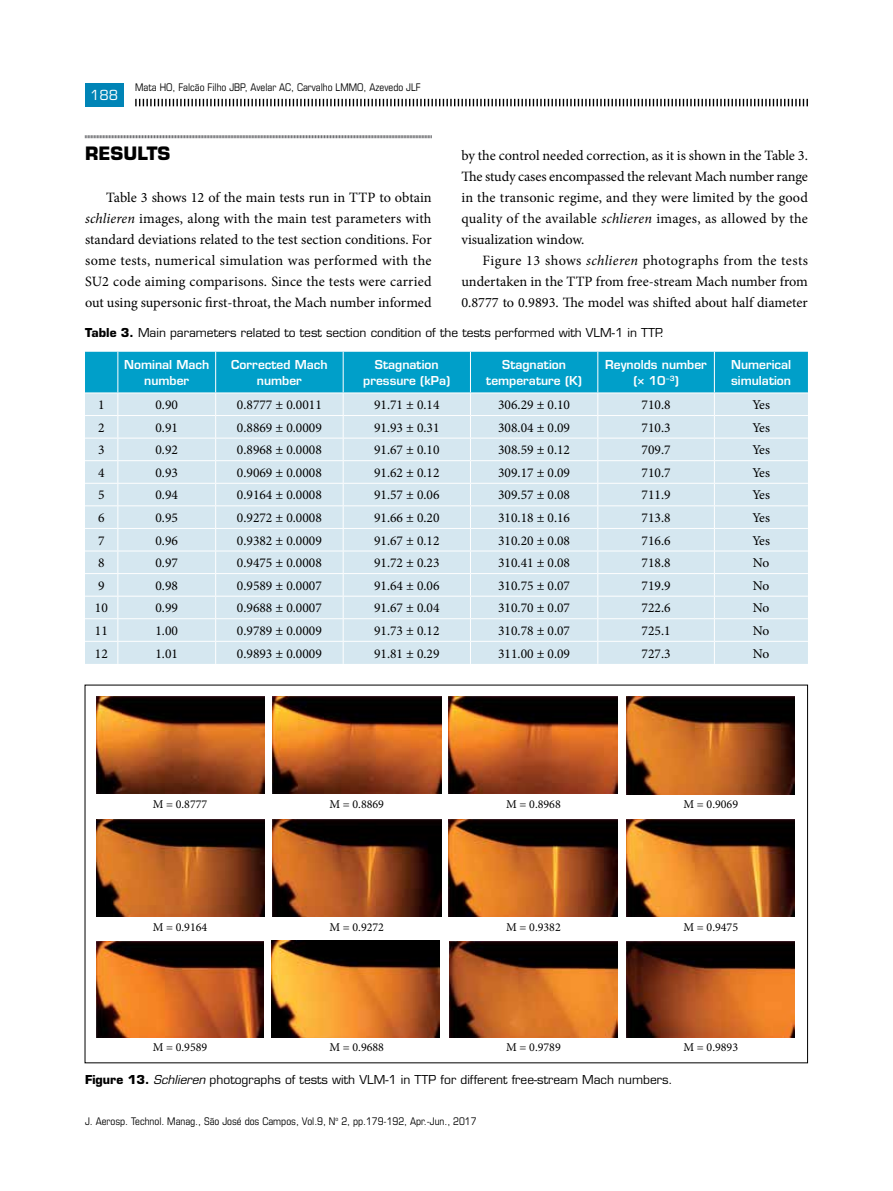
<style>
.page{position:relative;width:893px;height:1191px;background:#fff}
.page>*{position:absolute;margin:0;border:0;box-sizing:border-box;transform-origin:0 0}
.t1{font:700 18px "Eurostile LT Std";color:#000}
.t2{font:14.25px/21px "Minion Pro";color:#000;text-align:justify}
.t3{font:13.5px "Minion Pro";color:#000}
.t4{font:13.5px "Eurostile LT Std";color:#fff}
.t5{font:12px "Eurostile LT Std";color:#000}
.t6{font:600 12px/16.5px "Eurostile LT Std";color:#fff;text-align:center}
.t7{font:12px "Minion Pro";color:#000}
.t8{font:condensed 10.5px "Eurostile LT Std";color:#000}
.s1{font-style:italic}
.s2{font-weight:700}
</style>
<div class="page">
<svg style="left:135px;top:99px;width:673px;height:7px"></svg>
<div style="left:85px;top:83px;width:38px;height:23px;background:#0084b6"></div>
<svg style="left:85px;top:135px;width:347px;height:4px"></svg>
<svg style="left:85px;top:352px;width:723px;height:312px;background:#bbdeeb"></svg>
<img style="left:96px;top:696px;width:169px;height:97px">
<img style="left:272px;top:696px;width:169px;height:97px">
<img style="left:449px;top:696px;width:168px;height:97px">
<img style="left:626px;top:697px;width:169px;height:97px">
<img style="left:96px;top:819px;width:169px;height:97px">
<img style="left:272px;top:819px;width:169px;height:97px">
<img style="left:449px;top:819px;width:168px;height:97px">
<img style="left:626px;top:819px;width:169px;height:97px">
<img style="left:96px;top:941px;width:168px;height:96px">
<img style="left:272px;top:941px;width:168px;height:96px">
<img style="left:450px;top:941px;width:167px;height:96px">
<img style="left:627px;top:941px;width:168px;height:96px">
<p class="t4" style="left:90px;top:86px;width:29px">188</p>
<p class="t8" style="left:135px;top:81px;width:287px">Mata HO, Falcão Filho JBP, Avelar AC, Carvalho LMMO, Azevedo JLF</p>
<p class="t1" style="left:85px;top:142px;width:87px">RESULTS</p>
<p class="t2" style="left:85px;top:186px;width:348px;text-indent:21px">Table 3 shows 12 of the main tests run in TTP to obtain <span class="s1">schlieren</span> images, along with the main test parameters with standard deviations related to the test section conditions. For some tests, numerical simulation was performed with the SU2 code aiming comparisons. Since the tests were carried out using supersonic first-throat, the Mach number informed</p>
<p class="t2" style="left:461px;top:144px;width:348px">by the control needed correction, as it is shown in the Table 3.<br>The study cases encompassed the relevant Mach number range in the transonic regime, and they were limited by the good quality of the available <span class="s1">schlieren</span> images, as allowed by the visualization window.</p>
<p class="t2" style="left:461px;top:250px;width:348px;text-indent:21px">Figure 13 shows <span class="s1">schlieren</span> photographs from the tests undertaken in the TTP from free-stream Mach number from 0.8777 to 0.9893. The model was shifted about half diameter</p>
<p class="t5" style="left:85px;top:325px;width:581px"><span class="s2">Table 3.</span> Main parameters related to test section condition of the tests performed with VLM-1 in TTP.</p>
<p class="t6" style="left:124px;top:356px;width:87px">Nominal Mach number</p>
<p class="t6" style="left:231px;top:356px;width:98px">Corrected Mach number</p>
<p class="t6" style="left:363px;top:356px;width:89px">Stagnation pressure (kPa)</p>
<p class="t6" style="left:486px;top:356px;width:97px">Stagnation temperature (K)</p>
<p class="t6" style="left:605px;top:356px;width:103px">Reynolds number (× 10<sup>−3</sup>)</p>
<p class="t6" style="left:731px;top:356px;width:62px;text-align:left">Numerical simulation</p>
<p class="t3" style="left:98px;top:396px;width:8px">1</p>
<p class="t3" style="left:156px;top:396px;width:24px">0.90</p>
<p class="t3" style="left:237px;top:396px;width:86px">0.8777 ± 0.0011</p>
<p class="t3" style="left:374px;top:396px;width:67px">91.71 ± 0.14</p>
<p class="t3" style="left:498px;top:396px;width:73px">306.29 ± 0.10</p>
<p class="t3" style="left:642px;top:396px;width:30px">710.8</p>
<p class="t3" style="left:752px;top:396px;width:19px">Yes</p>
<p class="t3" style="left:98px;top:418px;width:8px">2</p>
<p class="t3" style="left:156px;top:418px;width:24px">0.91</p>
<p class="t3" style="left:237px;top:418px;width:86px">0.8869 ± 0.0009</p>
<p class="t3" style="left:374px;top:418px;width:67px">91.93 ± 0.31</p>
<p class="t3" style="left:498px;top:418px;width:73px">308.04 ± 0.09</p>
<p class="t3" style="left:642px;top:418px;width:30px">710.3</p>
<p class="t3" style="left:752px;top:418px;width:19px">Yes</p>
<p class="t3" style="left:98px;top:441px;width:8px">3</p>
<p class="t3" style="left:156px;top:441px;width:24px">0.92</p>
<p class="t3" style="left:237px;top:441px;width:86px">0.8968 ± 0.0008</p>
<p class="t3" style="left:374px;top:441px;width:67px">91.67 ± 0.10</p>
<p class="t3" style="left:498px;top:441px;width:73px">308.59 ± 0.12</p>
<p class="t3" style="left:642px;top:441px;width:30px">709.7</p>
<p class="t3" style="left:752px;top:441px;width:19px">Yes</p>
<p class="t3" style="left:98px;top:463px;width:8px">4</p>
<p class="t3" style="left:156px;top:463px;width:24px">0.93</p>
<p class="t3" style="left:237px;top:463px;width:86px">0.9069 ± 0.0008</p>
<p class="t3" style="left:374px;top:463px;width:67px">91.62 ± 0.12</p>
<p class="t3" style="left:498px;top:463px;width:73px">309.17 ± 0.09</p>
<p class="t3" style="left:642px;top:463px;width:30px">710.7</p>
<p class="t3" style="left:752px;top:463px;width:19px">Yes</p>
<p class="t3" style="left:98px;top:486px;width:8px">5</p>
<p class="t3" style="left:156px;top:486px;width:24px">0.94</p>
<p class="t3" style="left:237px;top:486px;width:86px">0.9164 ± 0.0008</p>
<p class="t3" style="left:374px;top:486px;width:67px">91.57 ± 0.06</p>
<p class="t3" style="left:498px;top:486px;width:73px">309.57 ± 0.08</p>
<p class="t3" style="left:642px;top:486px;width:30px">711.9</p>
<p class="t3" style="left:752px;top:486px;width:19px">Yes</p>
<p class="t3" style="left:98px;top:509px;width:8px">6</p>
<p class="t3" style="left:156px;top:509px;width:24px">0.95</p>
<p class="t3" style="left:237px;top:509px;width:86px">0.9272 ± 0.0008</p>
<p class="t3" style="left:374px;top:509px;width:67px">91.66 ± 0.20</p>
<p class="t3" style="left:498px;top:509px;width:73px">310.18 ± 0.16</p>
<p class="t3" style="left:642px;top:509px;width:30px">713.8</p>
<p class="t3" style="left:752px;top:509px;width:19px">Yes</p>
<p class="t3" style="left:98px;top:531px;width:8px">7</p>
<p class="t3" style="left:156px;top:531px;width:24px">0.96</p>
<p class="t3" style="left:237px;top:531px;width:86px">0.9382 ± 0.0009</p>
<p class="t3" style="left:374px;top:531px;width:67px">91.67 ± 0.12</p>
<p class="t3" style="left:498px;top:531px;width:73px">310.20 ± 0.08</p>
<p class="t3" style="left:642px;top:531px;width:30px">716.6</p>
<p class="t3" style="left:752px;top:531px;width:19px">Yes</p>
<p class="t3" style="left:98px;top:554px;width:8px">8</p>
<p class="t3" style="left:156px;top:554px;width:24px">0.97</p>
<p class="t3" style="left:237px;top:554px;width:86px">0.9475 ± 0.0008</p>
<p class="t3" style="left:374px;top:554px;width:67px">91.72 ± 0.23</p>
<p class="t3" style="left:498px;top:554px;width:73px">310.41 ± 0.08</p>
<p class="t3" style="left:642px;top:554px;width:30px">718.8</p>
<p class="t3" style="left:753px;top:554px;width:18px">No</p>
<p class="t3" style="left:98px;top:576px;width:8px">9</p>
<p class="t3" style="left:156px;top:576px;width:24px">0.98</p>
<p class="t3" style="left:237px;top:576px;width:86px">0.9589 ± 0.0007</p>
<p class="t3" style="left:374px;top:576px;width:67px">91.64 ± 0.06</p>
<p class="t3" style="left:498px;top:576px;width:73px">310.75 ± 0.07</p>
<p class="t3" style="left:642px;top:576px;width:30px">719.9</p>
<p class="t3" style="left:753px;top:576px;width:18px">No</p>
<p class="t3" style="left:95px;top:599px;width:14px">10</p>
<p class="t3" style="left:156px;top:599px;width:24px">0.99</p>
<p class="t3" style="left:237px;top:599px;width:86px">0.9688 ± 0.0007</p>
<p class="t3" style="left:374px;top:599px;width:67px">91.67 ± 0.04</p>
<p class="t3" style="left:498px;top:599px;width:73px">310.70 ± 0.07</p>
<p class="t3" style="left:642px;top:599px;width:30px">722.6</p>
<p class="t3" style="left:753px;top:599px;width:18px">No</p>
<p class="t3" style="left:95px;top:621px;width:14px">11</p>
<p class="t3" style="left:156px;top:621px;width:24px">1.00</p>
<p class="t3" style="left:237px;top:621px;width:86px">0.9789 ± 0.0009</p>
<p class="t3" style="left:374px;top:621px;width:67px">91.73 ± 0.12</p>
<p class="t3" style="left:498px;top:621px;width:73px">310.78 ± 0.07</p>
<p class="t3" style="left:642px;top:621px;width:30px">725.1</p>
<p class="t3" style="left:753px;top:621px;width:18px">No</p>
<p class="t3" style="left:95px;top:644px;width:14px">12</p>
<p class="t3" style="left:156px;top:644px;width:24px">1.01</p>
<p class="t3" style="left:237px;top:644px;width:86px">0.9893 ± 0.0009</p>
<p class="t3" style="left:374px;top:644px;width:67px">91.81 ± 0.29</p>
<p class="t3" style="left:498px;top:644px;width:73px">311.00 ± 0.09</p>
<p class="t3" style="left:642px;top:644px;width:30px">727.3</p>
<p class="t3" style="left:753px;top:644px;width:18px">No</p>
<p class="t7" style="left:153px;top:796px;width:56px">M = 0.8777</p>
<p class="t7" style="left:329px;top:796px;width:56px">M = 0.8869</p>
<p class="t7" style="left:506px;top:796px;width:56px">M = 0.8968</p>
<p class="t7" style="left:683px;top:796px;width:56px">M = 0.9069</p>
<p class="t7" style="left:153px;top:919px;width:56px">M = 0.9164</p>
<p class="t7" style="left:329px;top:919px;width:56px">M = 0.9272</p>
<p class="t7" style="left:506px;top:919px;width:56px">M = 0.9382</p>
<p class="t7" style="left:683px;top:919px;width:56px">M = 0.9475</p>
<p class="t7" style="left:153px;top:1039px;width:56px">M = 0.9589</p>
<p class="t7" style="left:329px;top:1039px;width:56px">M = 0.9688</p>
<p class="t7" style="left:506px;top:1039px;width:56px">M = 0.9789</p>
<p class="t7" style="left:683px;top:1039px;width:56px">M = 0.9893</p>
<p class="t5" style="left:85px;top:1072px;width:589px"><span class="s2">Figure 13.</span> <span class="s1">Schlieren</span> photographs of tests with VLM-1 in TTP for different free-stream Mach numbers.</p>
<p class="t8" style="left:85px;top:1114px;width:393px">J. Aerosp. Technol. Manag., São José dos Campos, Vol.9, N<sup>o</sup> 2, pp.179-192, Apr.-Jun., 2017</p>
</div>
